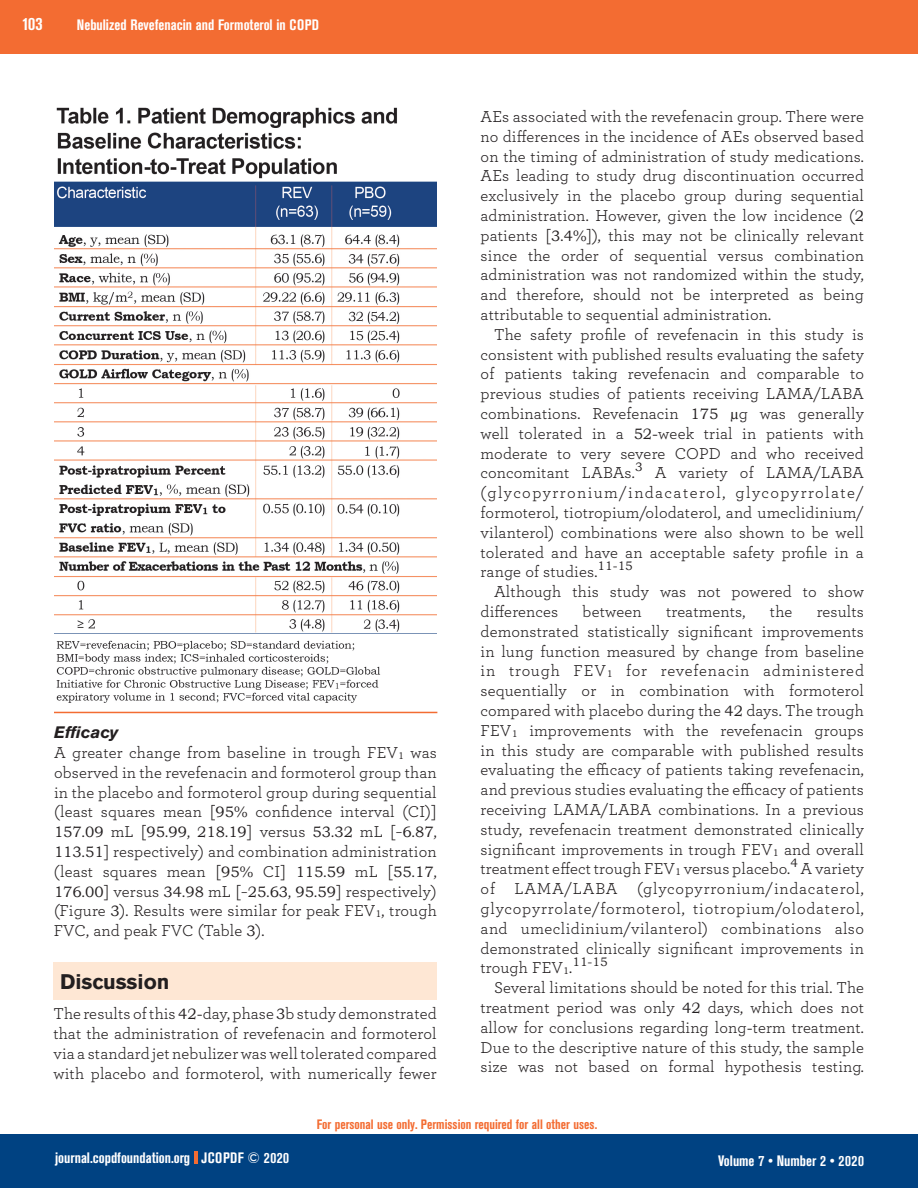
<style>
.page{position:relative;width:918px;height:1188px;background:#fff}
.page>*{position:absolute;margin:0;border:0;box-sizing:border-box;transform-origin:0 0}
.t1{font:700 21px "Akzidenz Grotesk BE";color:#231f20}
.t2{font:700 condensed 18px "Akzidenz Grotesk BE";color:#fff}
.t3{font:16.5px/19.8px "Breathe";letter-spacing:.01em;color:#231f20;text-align:justify}
.t4{font:italic 700 16.5px "Akzidenz Grotesk BQ";color:#231f20}
.t5{font:700 condensed 15px "Akzidenz Grotesk BE";color:#fff}
.t6{font:15px "Bookman Old Style";color:#231f20}
.t7{font:700 condensed 13.5px "Akzidenz Grotesk BE";color:#f36c32}
.s1{font-family:"Bookman Old Style";font-size:9.6px}
.s2{font-family:"Bookman Old Style";font-size:15px}
.s3{font-family:"Breathe";font-size:16.5px}
</style>
<div class="page">
<div style="left:0;top:1134px;width:918px;height:54px;background:#004282"></div>
<div style="left:0;top:0;width:918px;height:54px;background:#f36c32"></div>
<svg style="left:194px;top:1152px;width:3px;height:12px"></svg>
<hr style="left:54px;top:712px;width:383px;height:1px;background:#f36c32">
<div style="left:53px;top:962px;width:384px;height:38px;background:#fee7d4"></div>
<img style="left:54px;top:107px;width:383px;height:596px">
<p class="t2" style="left:22px;top:13px;width:22px">103</p>
<p class="t5" style="left:77px;top:16px;width:244px">Nebulized Revefenacin and Formoterol in COPD</p>
<p class="t4" style="left:54px;top:723px;width:66px">Efficacy</p>
<p class="t3" style="left:54px;top:742px;width:384px">A greater change from baseline in trough FEV<span class="s1">1</span> was observed in the revefenacin and formoterol group than in the placebo and formoterol group during sequential (least squares mean [<span class="s2">95%</span> confidence interval (CI)]</p>
<p class="t6" style="left:54px;top:822px;width:384px">157<span class="s3">.</span>09 <span class="s3">mL [</span>95<span class="s3">.</span>99<span class="s3">,</span> 218<span class="s3">.</span>19<span class="s3">] versus</span> 53<span class="s3">.</span>32 <span class="s3">mL [−</span>6<span class="s3">.</span>87<span class="s3">,</span></p>
<p class="t3" style="left:54px;top:841px;width:384px"><span class="s2">113</span>.<span class="s2">51</span>] respectively) and combination administration (least squares mean [<span class="s2">95%</span> CI] <span class="s2">115</span>.<span class="s2">59</span> mL [<span class="s2">55</span>.<span class="s2">17</span>, <span class="s2">176</span>.<span class="s2">00</span>] versus <span class="s2">34</span>.<span class="s2">98</span> mL [−<span class="s2">25</span>.<span class="s2">63</span>, <span class="s2">95</span>.<span class="s2">59</span>] respectively) (Figure <span class="s2">3</span>). Results were similar for peak FEV<span class="s1">1</span>, trough FVC, and peak FVC (Table <span class="s2">3</span>).</p>
<p class="t1" style="left:60px;top:969px;width:111px">Discussion</p>
<p class="t3" style="left:53px;top:1003px;width:385px">The results of this <span class="s2">42-</span>day, phase <span class="s2">3</span>b study demonstrated that the administration of revefenacin and formoterol via a standard jet nebulizer was well tolerated compared with placebo and formoterol, with numerically fewer</p>
<p class="t3" style="left:481px;top:106px;width:385px">AEs associated with the revefenacin group. There were no differences in the incidence of AEs observed based on the timing of administration of study medications.<br>AEs leading to study drug discontinuation occurred exclusively in the placebo group during sequential administration. However, given the low incidence (<span class="s2">2 </span>patients [<span class="s2">3</span>.<span class="s2">4%</span>]), this may not be clinically relevant since the order of sequential versus combination administration was not randomized within the study, and therefore, should not be interpreted as being attributable to sequential administration.</p>
<p class="t3" style="left:481px;top:324px;width:385px;text-indent:14px">The safety profile of revefenacin in this study is consistent with published results evaluating the safety of patients taking revefenacin and comparable to previous studies of patients receiving LAMA/LABA combinations. Revefenacin <span class="s2">175 µ</span>g was generally well tolerated in a <span class="s2">52-</span>week trial in patients with moderate to very severe COPD and who received concomitant LABAs.<sup>3</sup> A variety of LAMA/LABA (glycopyrronium/indacaterol, glycopyrrolate/ formoterol, tiotropium/olodaterol, and umeclidinium/ vilanterol) combinations were also shown to be well tolerated and have an acceptable safety profile in a range of studies.<sup>11-15</sup></p>
<p class="t3" style="left:481px;top:581px;width:385px;text-indent:13px">Although this study was not powered to show differences</p>
<p class="t3" style="left:481px;top:601px;width:385px;text-indent:336px">results demonstrated statistically significant improvements in lung function measured by change from baseline in trough FEV<span class="s1">1</span> for revefenacin administered sequentially or in combination with formoterol compared with placebo during the <span class="s2">42</span> days. The trough FEV<span class="s1">1</span> improvements with the revefenacin groups in this study are comparable with published results evaluating the efficacy of patients taking revefenacin, and previous studies evaluating the efficacy of patients receiving LAMA/LABA combinations. In a previous study, revefenacin treatment demonstrated clinically significant improvements in trough FEV<span class="s1">1</span> and overall treatment effect trough FEV<span class="s1">1</span> versus placebo.<sup>4</sup> A variety of LAMA/LABA (glycopyrronium/indacaterol, glycopyrrolate/formoterol, tiotropium/olodaterol, and umeclidinium/vilanterol) combinations also demonstrated clinically significant improvements in trough FEV<span class="s1">1</span>.<sup>11-15</sup></p>
<p class="t3" style="left:481px;top:977px;width:385px;text-indent:13px">Several limitations should be noted for this trial. The treatment period was only <span class="s2">42</span> days, which does not allow for conclusions regarding long<span class="s2">-</span>term treatment.<br>Due to the descriptive nature of this study, the sample size was not based on formal hypothesis testing.</p>
<p class="t3" style="left:583px;top:601px;width:61px">between</p>
<p class="t3" style="left:666px;top:601px;width:81px">treatments,</p>
<p class="t3" style="left:770px;top:601px;width:24px">the</p>
<p class="t7" style="left:317px;top:1117px;width:282px">For personal use only. Permission required for all other uses.</p>
<p class="t5" style="left:55px;top:1149px;width:236px">journal.copdfoundation.org JCOPDF © 2020</p>
<p class="t5" style="left:718px;top:1152px;width:147px">Volume 7 • Number 2 • 2020</p>
</div>
